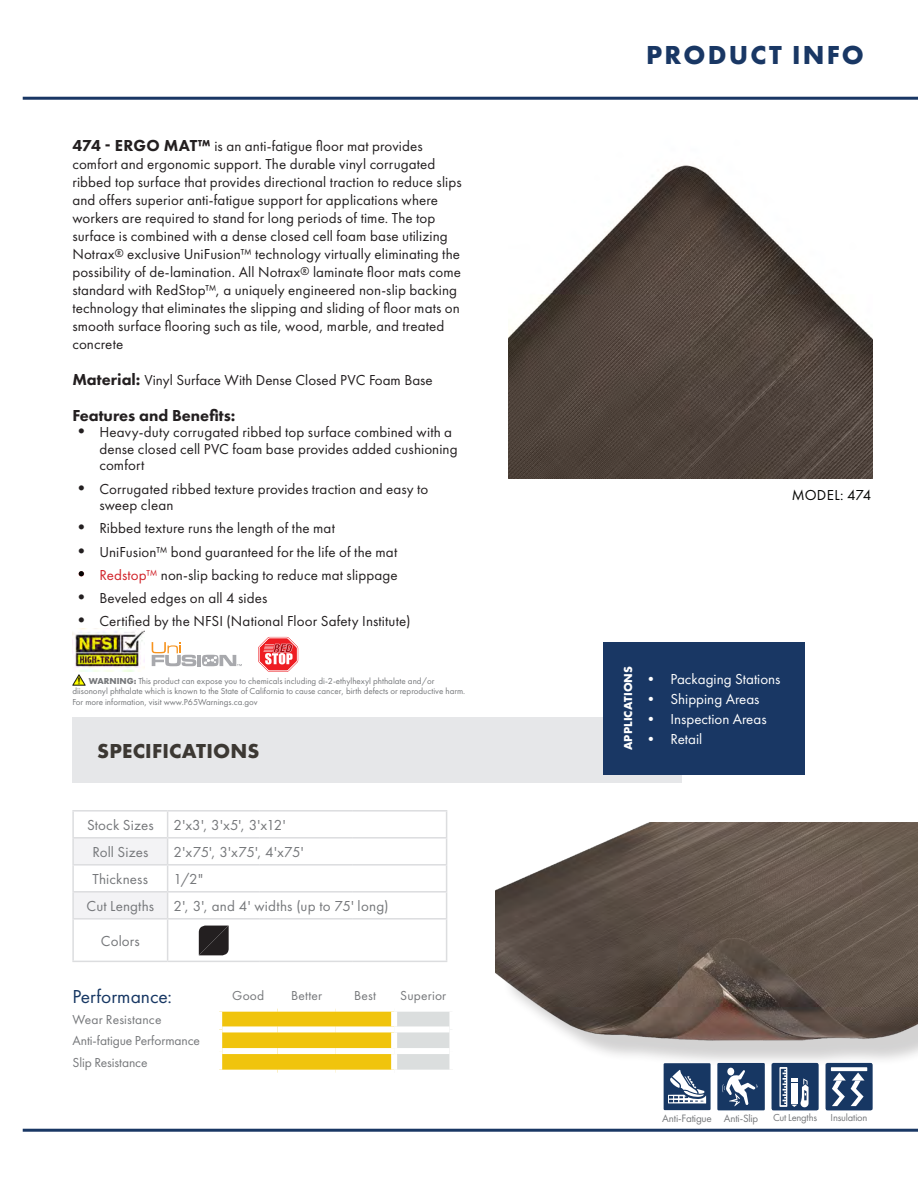
<style>
.page{position:relative;width:918px;height:1188px;background:#fff}
.page>*{position:absolute;margin:0;border:0;box-sizing:border-box;transform-origin:0 0}
.t1{font:700 27px "Futura New";letter-spacing:.08em;color:#193764}
.t2{font:700 21px "Futura New";letter-spacing:.01em;color:#3c3833}
.Paragraph_Style_2{font:19.5px "Futura New";color:#173763}
.Paragraph_Style_2-2{font:800 16.5px "Futura New";color:#231f20}
.Paragraph_Style_2-3{font:15px/18px "Futura New";letter-spacing:.01em;color:#231f20}
.t3{font:15px "Futura New";letter-spacing:.01em;color:#76787b}
.t4{font:15px "Futura New";color:#fff}
.Paragraph_Style_2-4{font:15px "Futura New";letter-spacing:.015em;color:#040503}
.Paragraph_Style_2-5{font:13.5px "Futura New";color:#76787b}
.t5{font:700 12px "Futura New";letter-spacing:.01em;color:#fff}
.Paragraph_Style_2-6{font:11.1px "Futura New";letter-spacing:-.025em;color:#76787b}
.Paragraph_Style_2-7{font:10.95px "Futura New";letter-spacing:-.02em;color:#76787b}
.Paragraph_Style_2-8{font:10.5px "Futura New";letter-spacing:-.02em;color:#76787b}
.t6{font:9px/10.8px "Futura New";color:#76787b}
.s1{font-weight:800;font-size:16.5px}
.s2{font-size:12px}
.s3{font-size:18px}
.s4{font-size:18px;color:#d1232a}
.s5{color:#d1232a}
.s6{font-weight:700}
.s7{font-size:10.95px}
</style>
<div class="page">
<img style="left:509px;top:165px;width:364px;height:314px">
<img style="left:495px;top:823px;width:423px;height:255px">
<div style="left:73px;top:718px;width:609px;height:65px;background:#e6e7e9"></div>
<div style="left:604px;top:642px;width:201px;height:132px;background:#193764"></div>
<hr style="left:23px;top:97px;width:895px;height:3px;background:#193764">
<hr style="left:23px;top:1129px;width:895px;height:3px;background:#193764">
<svg style="left:219px;top:1009px;width:231px;height:64px"></svg>
<svg style="left:79px;top:571px;width:5px;height:5px"></svg>
<div style="left:73px;top:838px;width:95px;height:27px;background:#f3f3f5"></div>
<div style="left:73px;top:892px;width:95px;height:27px;background:#f3f3f5"></div>
<hr style="left:72px;top:810px;width:96px;height:2px;background:#dcdddf">
<hr style="left:72px;top:812px;width:2px;height:25px;background:#dcdddf">
<hr style="left:168px;top:810px;width:92px;height:2px;background:#dcdddf">
<hr style="left:260px;top:810px;width:92px;height:2px;background:#dcdddf">
<hr style="left:352px;top:810px;width:95px;height:2px;background:#dcdddf">
<hr style="left:72px;top:837px;width:96px;height:2px;background:#dcdddf">
<hr style="left:72px;top:839px;width:2px;height:25px;background:#dcdddf">
<hr style="left:168px;top:837px;width:92px;height:2px;background:#dcdddf">
<hr style="left:260px;top:837px;width:92px;height:2px;background:#dcdddf">
<hr style="left:352px;top:837px;width:95px;height:2px;background:#dcdddf">
<hr style="left:72px;top:864px;width:96px;height:2px;background:#dcdddf">
<hr style="left:72px;top:866px;width:2px;height:25px;background:#dcdddf">
<hr style="left:168px;top:864px;width:92px;height:2px;background:#dcdddf">
<hr style="left:260px;top:864px;width:92px;height:2px;background:#dcdddf">
<hr style="left:352px;top:864px;width:95px;height:2px;background:#dcdddf">
<hr style="left:72px;top:891px;width:96px;height:2px;background:#dcdddf">
<hr style="left:72px;top:893px;width:2px;height:25px;background:#dcdddf">
<hr style="left:168px;top:891px;width:92px;height:2px;background:#dcdddf">
<svg style="left:167px;top:812px;width:1px;height:106px"></svg>
<hr style="left:260px;top:891px;width:92px;height:2px;background:#dcdddf">
<hr style="left:352px;top:891px;width:95px;height:2px;background:#dcdddf">
<svg style="left:446px;top:812px;width:1px;height:106px"></svg>
<hr style="left:72px;top:918px;width:96px;height:2px;background:#dcdddf">
<hr style="left:72px;top:920px;width:2px;height:41px;background:#dcdddf">
<hr style="left:168px;top:918px;width:92px;height:2px;background:#dcdddf">
<hr style="left:167px;top:920px;width:1px;height:41px;background:#dcdddf">
<hr style="left:260px;top:918px;width:92px;height:2px;background:#dcdddf">
<hr style="left:352px;top:918px;width:95px;height:2px;background:#dcdddf">
<hr style="left:446px;top:920px;width:1px;height:41px;background:#dcdddf">
<hr style="left:72px;top:961px;width:96px;height:1px;background:#dcdddf">
<hr style="left:168px;top:961px;width:92px;height:1px;background:#dcdddf">
<hr style="left:260px;top:961px;width:92px;height:1px;background:#dcdddf">
<hr style="left:352px;top:961px;width:95px;height:1px;background:#dcdddf">
<svg style="left:199px;top:926px;width:30px;height:29px"></svg>
<div style="left:664px;top:1063px;width:47px;height:47px;background:#173763"></div>
<svg style="left:668px;top:1070px;width:38px;height:34px"></svg>
<div style="left:717px;top:1063px;width:48px;height:47px;background:#173763"></div>
<div style="left:727px;top:1068px;width:7px;height:8px;background:#fff;border-radius:50%"></div>
<svg style="left:722px;top:1070px;width:36px;height:36px"></svg>
<div style="left:772px;top:1064px;width:46px;height:46px;background:#173763"></div>
<div style="left:772px;top:1063px;width:47px;height:47px;border:2px solid #173763"></div>
<svg style="left:779px;top:1067px;width:30px;height:40px"></svg>
<div style="left:826px;top:1064px;width:46px;height:46px;background:#173763"></div>
<div style="left:826px;top:1063px;width:47px;height:47px;border:2px solid #173763"></div>
<svg style="left:831px;top:1067px;width:36px;height:4px"></svg>
<svg style="left:832px;top:1073px;width:33px;height:33px"></svg>
<svg style="left:258px;top:637px;width:40px;height:35px"></svg>
<hr style="left:197px;top:655px;width:4px;height:11px;background:#a8a9ad">
<svg style="left:152px;top:642px;width:44px;height:24px"></svg>
<svg style="left:202px;top:655px;width:40px;height:11px"></svg>
<img style="left:72px;top:675px;width:14px;height:10px">
<img style="left:72px;top:629px;width:72px;height:42px">
<p class="Paragraph_Style_2-3" style="left:72px;top:137px;width:391px"><span class="s1">474 - ERGO MAT™</span> is an anti-fatigue floor mat provides comfort and ergonomic support. The durable vinyl corrugated ribbed top surface that provides directional traction to reduce slips and offers superior anti-fatigue support for applications where workers are required to stand for long periods of time. The top surface is combined with a dense closed cell foam base utilizing Notrax<span class="s2">®</span> exclusive UniFusion™ technology virtually eliminating the possibility of de-lamination. All Notrax<span class="s2">®</span> laminate floor mats come standard with RedStop™, a uniquely engineered non-slip backing technology that eliminates the slipping and sliding of floor mats on smooth surface flooring such as tile, wood, marble, and treated concrete</p>
<p class="Paragraph_Style_2-3" style="left:72px;top:371px;width:362px"><span class="s1">Material:</span> Vinyl Surface With Dense Closed PVC Foam Base</p>
<p class="Paragraph_Style_2-2" style="left:72px;top:405px;width:165px">Features and Benefits:</p>
<p class="Paragraph_Style_2-3" style="left:99px;top:424px;width:360px;line-height:16.5px;text-indent:-27px"><span class="s3">•</span> Heavy-duty corrugated ribbed top surface combined with a dense closed cell PVC foam base provides added cushioning comfort</p>
<p class="Paragraph_Style_2-3" style="left:99px;top:480px;width:331px;line-height:16.5px;text-indent:-27px"><span class="s3">•</span> Corrugated ribbed texture provides traction and easy to sweep clean</p>
<p class="Paragraph_Style_2-3" style="left:72px;top:519px;width:264px"><span class="s3">•</span> Ribbed texture runs the length of the mat</p>
<p class="Paragraph_Style_2-3" style="left:72px;top:542px;width:326px"><span class="s3">•</span> UniFusion™ bond guaranteed for the life of the mat</p>
<p class="Paragraph_Style_2-3" style="left:72px;top:566px;width:327px"><span class="s4">•</span> <span class="s5">Redstop™</span> non-slip backing to reduce mat slippage</p>
<p class="Paragraph_Style_2-3" style="left:72px;top:589px;width:197px"><span class="s3">•</span> Beveled edges on all 4 sides</p>
<p class="Paragraph_Style_2-3" style="left:72px;top:612px;width:340px"><span class="s3">•</span> Certified by the NFSI (National Floor Safety Institute)</p>
<p class="t6" style="left:72px;top:675px;width:394px;text-indent:16px"><span class="s6">WARNING:</span> This product can expose you to chemicals including di-2-ethylhexyl phthalate and/or diisononyl phthalate which is known to the State of California to cause cancer, birth defects or reproductive harm.<br>For more information, visit www.P65Warnings.ca.gov</p>
<p class="t2" style="left:97px;top:737px;width:164px">SPECIFICATIONS</p>
<p class="t3" style="left:87px;top:816px;width:68px">Stock Sizes</p>
<p class="t3" style="left:174px;top:816px;width:114px">2'x3', 3'x5', 3'x12'</p>
<p class="t3" style="left:92px;top:843px;width:57px">Roll Sizes</p>
<p class="t3" style="left:174px;top:843px;width:131px">2'x75', 3'x75', 4'x75'</p>
<p class="t3" style="left:93px;top:870px;width:57px">Thickness</p>
<p class="t3" style="left:174px;top:870px;width:31px">1/2"</p>
<p class="t3" style="left:87px;top:897px;width:69px">Cut Lengths</p>
<p class="t3" style="left:174px;top:897px;width:217px">2', 3', and 4' widths (up to 75' long)</p>
<p class="t3" style="left:101px;top:932px;width:40px">Colors</p>
<p class="Paragraph_Style_2" style="left:72px;top:985px;width:101px">Performance:</p>
<p class="Paragraph_Style_2-5" style="left:232px;top:988px;width:34px">Good</p>
<p class="Paragraph_Style_2-5" style="left:291px;top:988px;width:33px">Better</p>
<p class="Paragraph_Style_2-5" style="left:354px;top:988px;width:23px">Best</p>
<p class="Paragraph_Style_2-5" style="left:400px;top:988px;width:47px">Superior</p>
<p class="Paragraph_Style_2-5" style="left:72px;top:1011px;width:91px">Wear Resistance</p>
<p class="Paragraph_Style_2-5" style="left:72px;top:1033px;width:129px">Anti-fatigue Performance</p>
<p class="Paragraph_Style_2-5" style="left:72px;top:1054px;width:77px">Slip Resistance</p>
<p class="t1" style="left:646px;top:38px;width:219px">PRODUCT INFO</p>
<p class="Paragraph_Style_2-4" style="left:792px;top:486px;width:81px">MODEL: 474</p>
<p class="t5" style="left:620px;top:750px;width:86px;rotate:-90deg">APPLICATIONS</p>
<p class="t4" style="left:643px;top:670px;width:139px">• Packaging Stations</p>
<p class="t4" style="left:643px;top:690px;width:118px">• Shipping Areas</p>
<p class="t4" style="left:643px;top:710px;width:125px">• Inspection Areas</p>
<p class="t4" style="left:643px;top:730px;width:60px">• Retail</p>
<p class="Paragraph_Style_2-6" style="left:662px;top:1112px;width:51px"><span class="s7">Anti-</span>Fatigue</p>
<p class="Paragraph_Style_2-7" style="left:724px;top:1111px;width:36px">Anti-Slip</p>
<p class="Paragraph_Style_2-8" style="left:773px;top:1112px;width:46px">Cut Lengths</p>
<p class="Paragraph_Style_2-8" style="left:831px;top:1112px;width:38px">Insulation</p>
</div>
